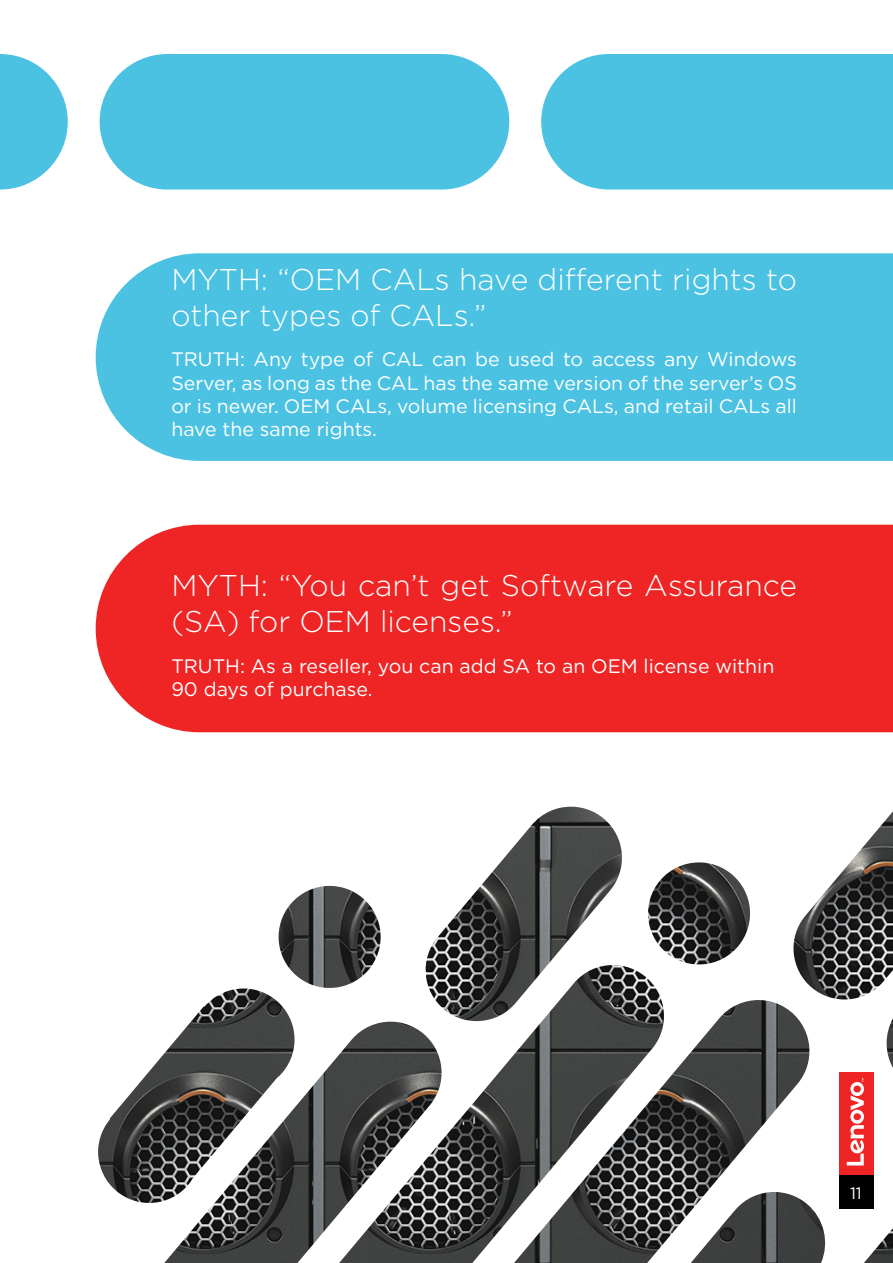
<style>
.page{position:relative;width:893px;height:1263px;background:#fff}
.page>*{position:absolute;margin:0;border:0;box-sizing:border-box;transform-origin:0 0}
.t1{font:300 30px/36px "Gotham";color:#fff}
.t2{font:19.5px/23.4px "Gotham";color:#fff}
.t3{font:16.5px "Gotham";color:#fff}
</style>
<div class="page">
<img style="left:98px;top:807px;width:795px;height:456px">
<div style="left:839px;top:1175px;width:34px;height:34px;background:#000"></div>
<div style="left:96px;top:253px;width:797px;height:208px;background:#4cc2e2"></div>
<div style="left:96px;top:525px;width:797px;height:207px;background:#ee2524"></div>
<svg style="left:0;top:54px;width:68px;height:136px"></svg>
<div style="left:100px;top:54px;width:409px;height:136px;background:#4cc2e2;border-radius:68px"></div>
<div style="left:541px;top:54px;width:352px;height:136px;background:#4cc2e2"></div>
<div style="left:839px;top:1073px;width:34px;height:102px;background:#ee2524"></div>
<svg style="left:847px;top:1078px;width:17px;height:87px"></svg>
<h1 class="t1" style="left:171px;top:260px;width:627px">MYTH: “OEM CALs have different rights to other types of CALs.”</h1>
<p class="t2" style="left:171px;top:347px;width:627px;text-align:justify">TRUTH: Any type of CAL can be used to access any Windows Server, as long as the CAL has the same version of the server’s OS or is newer. OEM CALs, volume licensing CALs, and retail CALs all have the same rights.</p>
<h1 class="t1" style="left:171px;top:567px;width:627px">MYTH: “You can’t get Software Assurance (SA) for OEM licenses.”</h1>
<p class="t2" style="left:171px;top:654px;width:604px">TRUTH: As a reseller, you can add SA to an OEM license within<br>90 days of purchase.</p>
<p class="t3" style="left:850px;top:1182px;width:13px">11</p>
</div>
